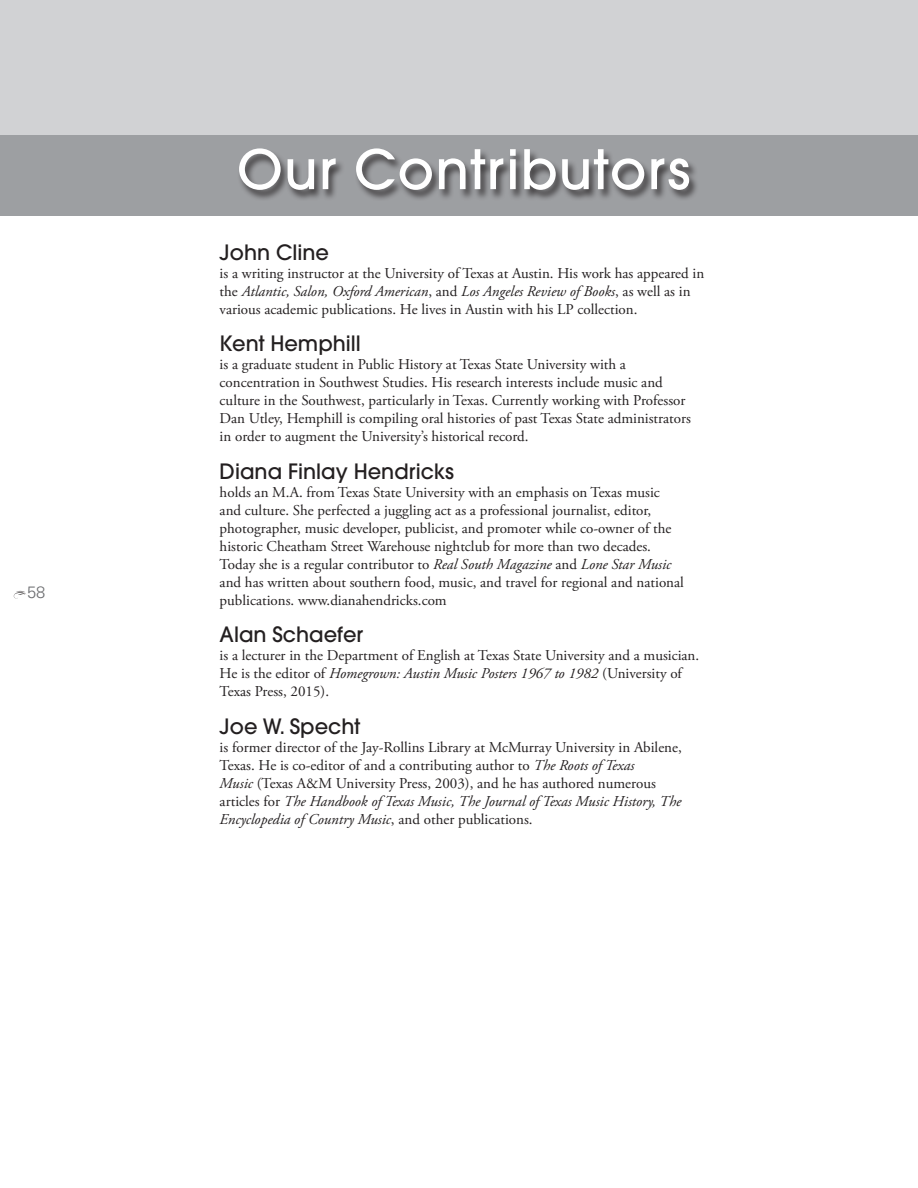
<style>
.page{position:relative;width:918px;height:1188px;background:#fff}
.page>*{position:absolute;margin:0;border:0;box-sizing:border-box;transform-origin:0 0}
.t1{font:500 54px "Avant Garde";letter-spacing:.025em;color:#fff}
.t2{font:500 21px "Avant Garde";color:#231f20}
.t3{font:300 16.5px "Univers LT Std";color:#6c6d70}
.t4{font:15px/18px "Adobe Garamond Pro";color:#231f20}
.s1{font-style:italic}
</style>
<div class="page">
<svg style="left:14px;top:591px;width:12px;height:7px"></svg>
<div style="left:0;top:0;width:918px;height:216px;background:#9d9fa2"></div>
<div style="left:0;top:0;width:918px;height:135px;background:#d1d2d4"></div>
<div style="left:237px;top:148px;width:463px;height:53px;background:#231f20;opacity:.75"></div>
<p class="t3" style="left:27px;top:582px;width:20px">58</p>
<p class="t1" style="left:237px;top:136px;width:455px">Our Contributors</p>
<h3 class="t2" style="left:220px;top:239px;width:111px">John Cline</h3>
<p class="t4" style="left:220px;top:265px;width:486px">is a writing instructor at the University of Texas at Austin. His work has appeared in the <span class="s1">Atlantic, Salon, Oxford American</span>, and <span class="s1">Los Angeles Review of Books</span>, as well as in various academic publications. He lives in Austin with his LP collection.</p>
<h3 class="t2" style="left:220px;top:331px;width:143px">Kent Hemphill</h3>
<p class="t4" style="left:220px;top:356px;width:473px">is a graduate student in Public History at Texas State University with a concentration in Southwest Studies. His research interests include music and culture in the Southwest, particularly in Texas. Currently working with Professor Dan Utley, Hemphill is compiling oral histories of past Texas State administrators in order to augment the University’s historical record.</p>
<h3 class="t2" style="left:220px;top:458px;width:236px">Diana Finlay Hendricks</h3>
<p class="t4" style="left:220px;top:484px;width:466px">holds an M.A. from Texas State University with an emphasis on Texas music and culture. She perfected a juggling act as a professional journalist, editor, photographer, music developer, publicist, and promoter while co-owner of the historic Cheatham Street Warehouse nightclub for more than two decades.<br>Today she is a regular contributor to <span class="s1">Real South Magazine</span> and <span class="s1">Lone Star Music </span>and has written about southern food, music, and travel for regional and national publications. www.dianahendricks.com</p>
<h3 class="t2" style="left:220px;top:622px;width:145px">Alan Schaefer</h3>
<p class="t4" style="left:220px;top:647px;width:481px">is a lecturer in the Department of English at Texas State University and a musician.<br>He is the editor of <span class="s1">Homegrown: Austin Music Posters 1967 to 1982</span> (University of<br>Texas Press, 2015).</p>
<h3 class="t2" style="left:220px;top:713px;width:142px">Joe W. Specht</h3>
<p class="t4" style="left:220px;top:739px;width:464px">is former director of the Jay-Rollins Library at McMurray University in Abilene, Texas. He is co-editor of and a contributing author to <span class="s1">The Roots of Texas<br>Music</span> (Texas A&amp;M University Press, 2003), and he has authored numerous articles for <span class="s1">The Handbook of Texas Music, The Journal of Texas Music History, The Encyclopedia of Country Music</span>, and other publications.</p>
</div>
